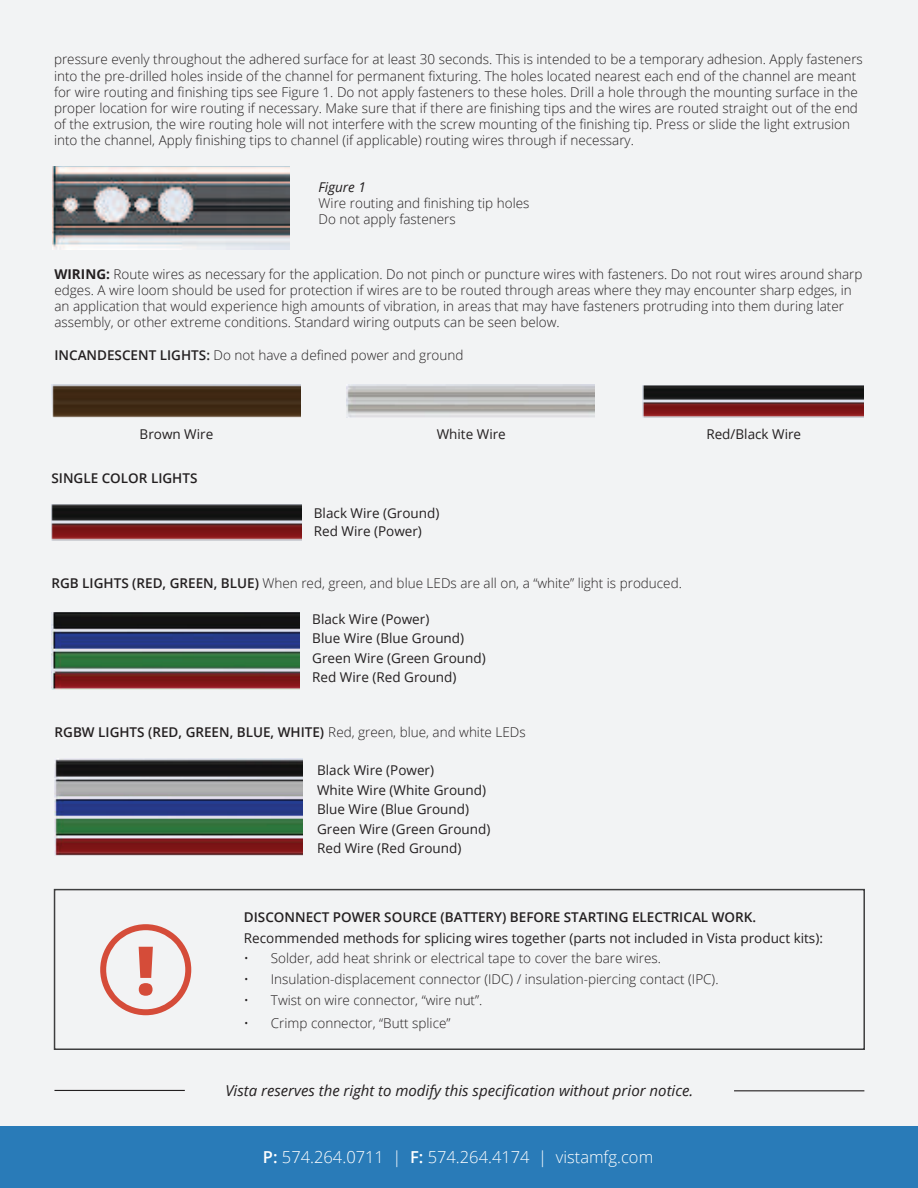
<style>
.page{position:relative;width:918px;height:1188px;background:#fff}
.page>*{position:absolute;margin:0;border:0;box-sizing:border-box;transform-origin:0 0}
.t1{font:800 67.5px "Open Sans";color:#d54c39}
.t2{font:300 16.5px "Open Sans";color:#fff}
.t3{font:italic 15px "Open Sans";color:#231f20}
.t4{font:300 13.5px/16.2px "Open Sans";color:#231f20}
.t5{font:13.5px/19.5px "Open Sans";color:#231f20}
.t6{font:600 13.5px "Open Sans";color:#231f20}
.t7{font:600 13.5px "Open Sans";color:#231f20}
.t8{font:italic 13.5px "Open Sans";color:#231f20}
.s1{font-weight:700}
.s2{font-weight:600}
.s3{font-weight:300}
</style>
<div class="page">
<div style="left:0;top:0;width:918px;height:1126px;background:#f2f3f4"></div>
<div style="left:0;top:1126px;width:918px;height:62px;background:#297bb8"></div>
<hr style="left:54px;top:1090px;width:131px;height:1px;background:#231f20">
<hr style="left:734px;top:1090px;width:130px;height:1px;background:#231f20">
<img style="left:52px;top:167px;width:238px;height:83px">
<img style="left:52px;top:385px;width:249px;height:32px">
<img style="left:643px;top:385px;width:221px;height:32px">
<img style="left:51px;top:504px;width:251px;height:36px">
<img style="left:51px;top:612px;width:249px;height:78px">
<img style="left:55px;top:759px;width:248px;height:97px">
<div style="left:54px;top:889px;width:811px;height:161px;border:2px solid #3e3e3f"></div>
<svg style="left:100px;top:924px;width:91px;height:91px"></svg>
<p class="t4" style="left:54px;top:53px;width:810px">pressure evenly throughout the adhered surface for at least 30 seconds. This is intended to be a temporary adhesion. Apply fasteners into the pre-drilled holes inside of the channel for permanent fixturing. The holes located nearest each end of the channel are meant for wire routing and finishing tips see Figure 1. Do not apply fasteners to these holes. Drill a hole through the mounting surface in the proper location for wire routing if necessary. Make sure that if there are finishing tips and the wires are routed straight out of the end of the extrusion, the wire routing hole will not interfere with the screw mounting of the finishing tip. Press or slide the light extrusion into the channel, Apply finishing tips to channel (if applicable) routing wires through if necessary.</p>
<p class="t8" style="left:319px;top:178px;width:49px">Figure 1</p>
<p class="t4" style="left:319px;top:195px;width:212px">Wire routing and finishing tip holes<br>Do not apply fasteners</p>
<p class="t4" style="left:54px;top:267px;width:810px"><span class="s1">WIRING:</span> Route wires as necessary for the application. Do not pinch or puncture wires with fasteners. Do not rout wires around sharp edges. A wire loom should be used for protection if wires are to be routed through areas where they may encounter sharp edges, in an application that would experience high amounts of vibration, in areas that may have fasteners protruding into them during later assembly, or other extreme conditions. Standard wiring outputs can be seen below.</p>
<p class="t4" style="left:54px;top:346px;width:411px"><span class="s2">INCANDESCENT LIGHTS:</span> Do not have a defined power and ground</p>
<p class="t5" style="left:140px;top:425px;width:75px">Brown Wire</p>
<p class="t7" style="left:51px;top:472px;width:147px">SINGLE COLOR LIGHTS</p>
<p class="t5" style="left:437px;top:425px;width:71px">White Wire</p>
<p class="t5" style="left:706px;top:425px;width:96px">Red/Black Wire</p>
<p class="t5" style="left:314px;top:505px;width:127px;line-height:18px">Black Wire (Ground)<br>Red Wire (Power)</p>
<p class="t4" style="left:51px;top:576px;width:632px"><span class="s2">RGB LIGHTS (RED, GREEN, BLUE)</span> When red, green, and blue LEDs are all on, a “white” light is produced.</p>
<p class="t5" style="left:312px;top:611px;width:175px">Black Wire (Power)<br>Blue Wire (Blue Ground)<br>Green Wire (Green Ground)<br>Red Wire (Red Ground)</p>
<p class="t6" style="left:55px;top:726px;width:473px">RGBW LIGHTS (RED, GREEN, BLUE, WHITE) <span class="s3">Red, green, blue, and white LEDs</span></p>
<h1 class="t1" style="left:136px;top:932px;width:21px">!</h1>
<p class="t5" style="left:317px;top:762px;width:175px">Black Wire (Power)<br>White Wire (White Ground)<br>Blue Wire (Blue Ground)<br>Green Wire (Green Ground)<br>Red Wire (Red Ground)</p>
<p class="t6" style="left:244px;top:911px;width:514px">DISCONNECT POWER SOURCE (BATTERY) BEFORE STARTING ELECTRICAL WORK.</p>
<p class="t5" style="left:244px;top:929px;width:581px">Recommended methods for splicing wires together (parts not included in Vista product kits):</p>
<p class="t4" style="left:244px;top:952px;width:419px">• Solder, add heat shrink or electrical tape to cover the bare wires.</p>
<p class="t4" style="left:244px;top:973px;width:476px">• Insulation-displacement connector (IDC) / insulation-piercing contact (IPC).</p>
<p class="t4" style="left:244px;top:993px;width:240px">• Twist on wire connector, “wire nut”.</p>
<p class="t4" style="left:244px;top:1016px;width:208px">• Crimp connector, “Butt splice”</p>
<p class="t3" style="left:225px;top:1080px;width:469px">Vista reserves the right to modify this specification without prior notice.</p>
<p class="t2" style="left:263px;top:1151px;width:392px"><span class="s2">P:</span> 574.264.0711 | <span class="s2">F:</span> 574.264.4174 | vistamfg.com</p>
</div>
